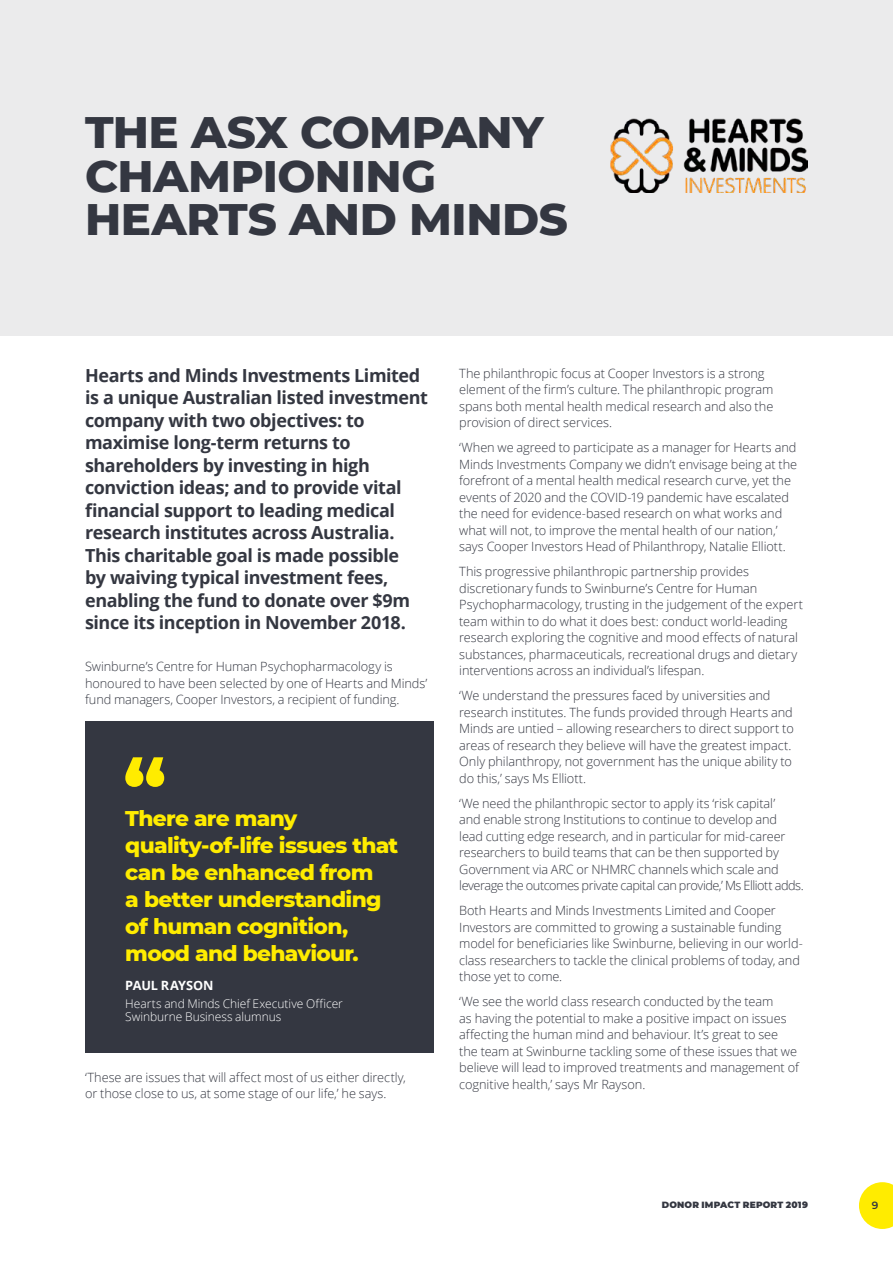
<style>
.page{position:relative;width:893px;height:1263px;background:#fff}
.page>*{position:absolute;margin:0;border:0;box-sizing:border-box;transform-origin:0 0}
._3a__Bold_Heading__C{font:800 45px/43.5px "Montserrat";letter-spacing:-.01em;color:#343741}
._1a__Body{font:800 21.75px/27px "Montserrat";letter-spacing:-.03em;color:#ffec00}
._3b__Bold_Intro_Para{font:700 18px/22.5px "Open Sans";letter-spacing:-.025em;color:#343741}
._1a__Body-2{font:300 12.75px/16.5px "Open Sans";letter-spacing:-.005em;color:#343741}
._1a__Body-3{font:700 12.75px "Open Sans";letter-spacing:-.005em;color:#fff}
._1a__Body-4{font:300 12px "Open Sans";letter-spacing:-.005em;color:#fff}
.t1{font:600 10.5px "Montserrat";color:#343741}
.t2{font:900 9px "Montserrat";letter-spacing:.02em;color:#343741}
</style>
<div class="page">
<div style="left:0;top:0;width:893px;height:336px;background:#ebebec"></div>
<img style="left:611px;top:118px;width:197px;height:74px">
<div style="left:85px;top:721px;width:349px;height:331px;background:#343741"></div>
<svg style="left:125px;top:757px;width:39px;height:30px"></svg>
<svg style="left:859px;top:1182px;width:34px;height:47px;background:#ffef29"></svg>
<p class="_3a__Bold_Heading__C" style="left:85px;top:108px;width:484px">THE ASX COMPANY<br>CHAMPIONING<br>HEARTS AND MINDS</p>
<p class="_3b__Bold_Intro_Para" style="left:85px;top:363px;width:344px">Hearts and Minds Investments Limited is a unique Australian listed investment company with two objectives: to maximise long-term returns to shareholders by investing in high conviction ideas; and to provide vital financial support to leading medical research institutes across Australia.<br>This charitable goal is made possible<br>by waiving typical investment fees, enabling the fund to donate over $9m since its inception in November 2018.</p>
<p class="_1a__Body-2" style="left:85px;top:658px;width:344px">Swinburne’s Centre for Human Psychopharmacology is honoured to have been selected by one of Hearts and Minds’ fund managers, Cooper Investors, a recipient of funding.</p>
<p class="_1a__Body" style="left:125px;top:803px;width:275px">There are many quality-of-life issues that can be enhanced from<br>a better understanding of human cognition, mood and behaviour.</p>
<p class="_1a__Body-3" style="left:125px;top:976px;width:90px">PAUL RAYSON</p>
<p class="_1a__Body-4" style="left:125px;top:995px;width:219px">Hearts and Minds Chief Executive Officer</p>
<p class="_1a__Body-4" style="left:125px;top:1008px;width:158px">Swinburne Business alumnus</p>
<p class="_1a__Body-2" style="left:85px;top:1068px;width:322px">‘These are issues that will affect most of us either directly, or those close to us, at some stage of our life,’ he says.</p>
<p class="_1a__Body-2" style="left:459px;top:364px;width:316px">The philanthropic focus at Cooper Investors is a strong element of the firm’s culture. The philanthropic program spans both mental health medical research and also the provision of direct services.</p>
<p class="_1a__Body-2" style="left:459px;top:439px;width:340px">‘When we agreed to participate as a manager for Hearts and Minds Investments Company we didn’t envisage being at the forefront of a mental health medical research curve, yet the events of 2020 and the COVID-19 pandemic have escalated the need for evidence-based research on what works and what will not, to improve the mental health of our nation,’ says Cooper Investors Head of Philanthropy, Natalie Elliott.</p>
<p class="_1a__Body-2" style="left:459px;top:563px;width:345px">This progressive philanthropic partnership provides discretionary funds to Swinburne’s Centre for Human Psychopharmacology, trusting in the judgement of the expert team within to do what it does best: conduct world-leading research exploring the cognitive and mood effects of natural substances, pharmaceuticals, recreational drugs and dietary interventions across an individual’s lifespan.</p>
<p class="_1a__Body-2" style="left:459px;top:687px;width:336px">‘We understand the pressures faced by universities and research institutes. The funds provided through Hearts and Minds are untied – allowing researchers to direct support to areas of research they believe will have the greatest impact.<br>Only philanthropy, not government has the unique ability to do this,’ says Ms Elliott.</p>
<p class="_1a__Body-2" style="left:459px;top:794px;width:346px">‘We need the philanthropic sector to apply its ‘risk capital’<br>and enable strong Institutions to continue to develop and lead cutting edge research, and in particular for mid-career researchers to build teams that can be then supported by Government via ARC or NHMRC channels which scale and leverage the outcomes private capital can provide,’ Ms Elliott adds.</p>
<p class="_1a__Body-2" style="left:459px;top:902px;width:345px">Both Hearts and Minds Investments Limited and Cooper Investors are committed to growing a sustainable funding model for beneficiaries like Swinburne, believing in our world&shy;class researchers to tackle the clinical problems of today, and those yet to come.</p>
<p class="_1a__Body-2" style="left:459px;top:993px;width:341px">‘We see the world class research conducted by the team<br>as having the potential to make a positive impact on issues affecting the human mind and behaviour. It’s great to see the team at Swinburne tackling some of these issues that we believe will lead to improved treatments and management of cognitive health,’ says Mr Rayson.</p>
<p class="t2" style="left:662px;top:1198px;width:148px">DONOR IMPACT REPORT 2019</p>
<p class="t1" style="left:872px;top:1197px;width:8px">9</p>
</div>
